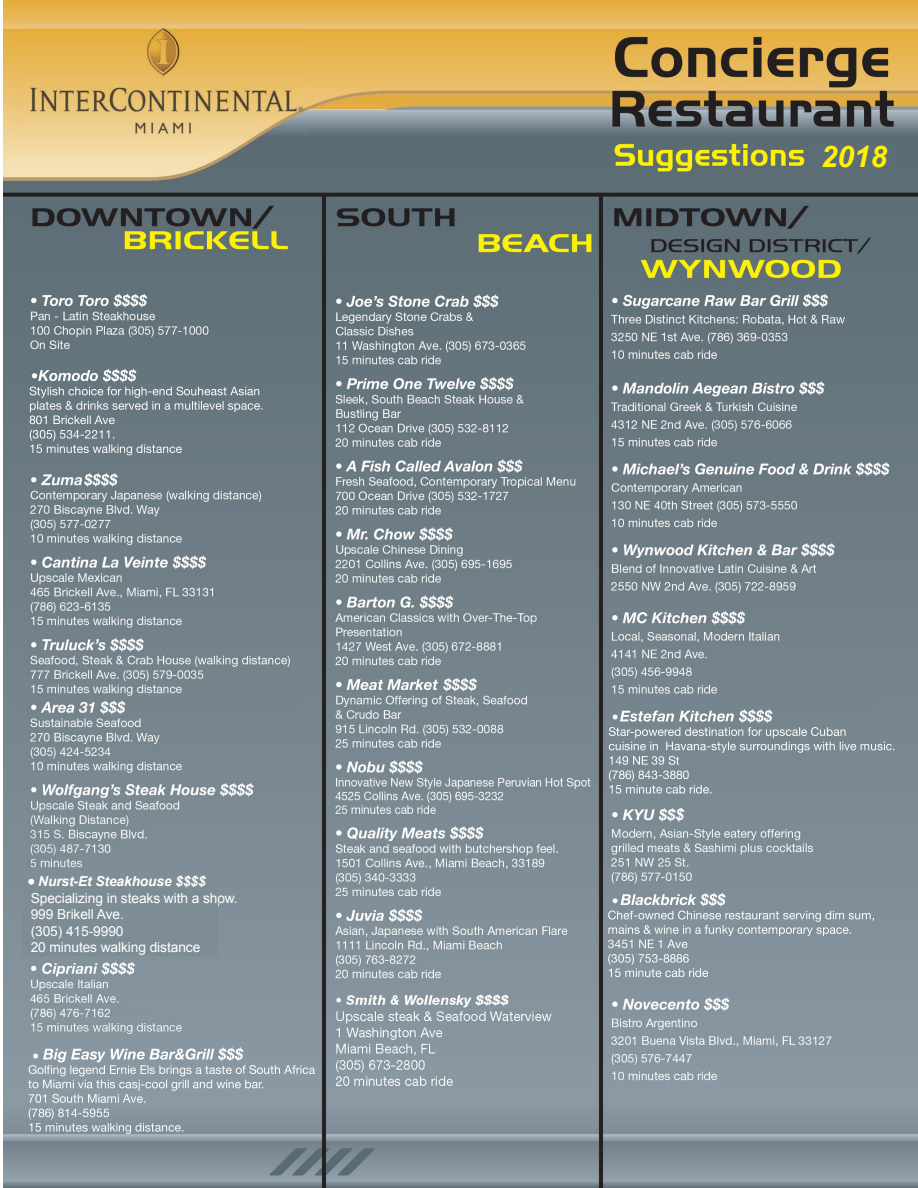
<style>
.page{position:relative;width:918px;height:1188px;background:#fff}
.page>*{position:absolute;margin:0;border:0;box-sizing:border-box;transform-origin:0 0}
.t1{font:italic 700 29.7px "Arial";color:#fff106}
.t2{font:italic 700 15.9px "Arial";color:#fff}
.t3{font:13.8px/16.5px "Arial";letter-spacing:-.005em;color:#fff}
.t4{font:italic 700 13.8px "Arial";letter-spacing:-.005em;color:#fff}
</style>
<div class="page">
<img style="left:3px;top:1px;width:915px;height:1187px">
<img style="left:747px;top:709px;width:25px;height:14px">
<img style="left:111px;top:369px;width:25px;height:13px">
<img style="left:218px;top:1047px;width:25px;height:14px">
<img style="left:700px;top:893px;width:26px;height:14px">
<div style="left:811px;top:141px;width:84px;height:28px;background:#5d6d75"></div>
<div style="left:22px;top:879px;width:196px;height:76px;background:#7e8c96"></div>
<svg style="left:28px;top:879px;width:6px;height:6px"></svg>
<p class="t4" style="left:38px;top:872px;width:169px">Nurst-Et Steakhouse $$$$</p>
<p class="t3" style="left:31px;top:890px;width:209px">Specializing in steaks with a show.<br>999 Brikell Ave.<br>(305) 415-9990<br>20 minutes walking distance</p>
<h1 class="t1" style="left:821px;top:137px;width:67px">2018</h1>
<p class="t2" style="left:675px;top:804px;width:10px">$</p>
</div>
